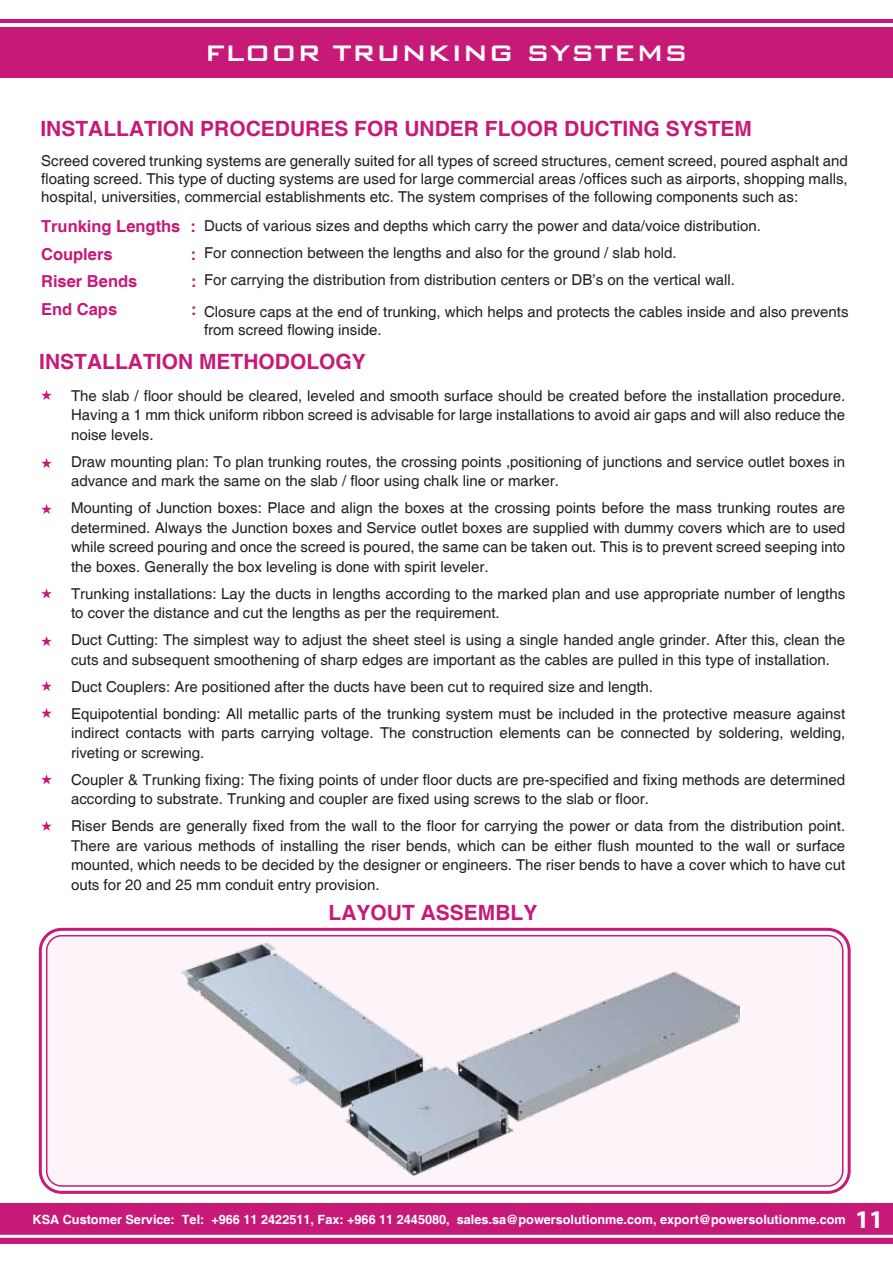
<style>
.page{position:relative;width:893px;height:1263px;background:#fff}
.page>*{position:absolute;margin:0;border:0;box-sizing:border-box;transform-origin:0 0}
.t1{font:500 30px "Bank Gothic BT";color:#fff}
.t2{font:700 21px "Helvetica";color:#c71a78}
.t3{font:700 16.5px/27.6px "Helvetica";color:#c71a78}
.t4{font:15px/19.5px "Helvetica";color:#221f20}
.t5{font:700 12.75px "Helvetica";color:#fff}
.s1{font-family:"Myriad";font-size:25.5px}
</style>
<div class="page">
<div style="left:0;top:27px;width:893px;height:51px;background:#c71a78"></div>
<div style="left:0;top:1203px;width:893px;height:41px;background:#c71a78"></div>
<hr style="left:0;top:19px;width:893px;height:3px;background:#c71a78">
<hr style="left:0;top:1235px;width:893px;height:3px;background:#fff">
<svg style="left:41px;top:390px;width:11px;height:10px"></svg>
<svg style="left:41px;top:458px;width:11px;height:10px"></svg>
<svg style="left:41px;top:504px;width:11px;height:10px"></svg>
<svg style="left:41px;top:588px;width:11px;height:10px"></svg>
<svg style="left:41px;top:636px;width:11px;height:10px"></svg>
<svg style="left:41px;top:681px;width:11px;height:10px"></svg>
<svg style="left:41px;top:708px;width:11px;height:10px"></svg>
<svg style="left:41px;top:774px;width:11px;height:10px"></svg>
<svg style="left:41px;top:821px;width:11px;height:10px"></svg>
<div style="left:39px;top:928px;width:812px;height:266px;border:3px solid #c71a78;border-radius:21px"></div>
<div style="left:47px;top:936px;width:796px;height:250px;background:#fcf4f8;border-radius:15px"></div>
<div style="left:46px;top:935px;width:797px;height:252px;border:2px solid #c71a78;border-radius:15px"></div>
<img style="left:182px;top:942px;width:558px;height:233px">
<h1 class="t1" style="left:205px;top:37px;width:485px">FLOOR TRUNKING SYSTEMS</h1>
<h2 class="t2" style="left:40px;top:116px;width:713px">INSTALLATION PROCEDURES FOR UNDER FLOOR DUCTING SYSTEM</h2>
<p class="t4" style="left:41px;top:152px;width:808px;line-height:18px;text-align:justify">Screed covered trunking systems are generally suited for all types of screed structures, cement screed, poured asphalt and floating screed. This type of ducting systems are used for large commercial areas /offices such as airports, shopping malls, hospital, universities, commercial establishments etc. The system comprises of the following components such as:</p>
<p class="t4" style="left:204px;top:213px;width:558px;line-height:27px">Ducts of various sizes and depths which carry the power and data/voice distribution.<br>For connection between the lengths and also for the ground / slab hold.<br>For carrying the distribution from distribution centers or DB’s on the vertical wall.</p>
<p class="t4" style="left:204px;top:303px;width:646px;line-height:18px">Closure caps at the end of trunking, which helps and protects the cables inside and also prevents from screed flowing inside.</p>
<p class="t3" style="left:41px;top:213px;width:156px">Trunking Lengths :<br>Couplers</p>
<p class="t3" style="left:191px;top:241px;width:7px">:</p>
<p class="t3" style="left:41px;top:268px;width:98px">Riser Bends</p>
<p class="t3" style="left:191px;top:268px;width:7px">:</p>
<p class="t3" style="left:41px;top:296px;width:78px">End Caps</p>
<p class="t3" style="left:191px;top:296px;width:7px">:</p>
<h2 class="t2" style="left:39px;top:349px;width:328px">INSTALLATION METHODOLOGY</h2>
<p class="t4" style="left:71px;top:386px;width:776px;text-align:justify">The slab / floor should be cleared, leveled and smooth surface should be created before the installation procedure.<br>Having a 1 mm thick uniform ribbon screed is advisable for large installations to avoid air gaps and will also reduce the noise levels.</p>
<p class="t4" style="left:71px;top:452px;width:776px">Draw mounting plan: To plan trunking routes, the crossing points ,positioning of junctions and service outlet boxes in advance and mark the same on the slab / floor using chalk line or marker.</p>
<p class="t4" style="left:71px;top:499px;width:776px;text-align:justify">Mounting of Junction boxes: Place and align the boxes at the crossing points before the mass trunking routes are determined. Always the Junction boxes and Service outlet boxes are supplied with dummy covers which are to used while screed pouring and once the screed is poured, the same can be taken out. This is to prevent screed seeping into the boxes. Generally the box leveling is done with spirit leveler.</p>
<p class="t4" style="left:71px;top:584px;width:776px">Trunking installations: Lay the ducts in lengths according to the marked plan and use appropriate number of lengths to cover the distance and cut the lengths as per the requirement.</p>
<p class="t4" style="left:71px;top:631px;width:776px">Duct Cutting: The simplest way to adjust the sheet steel is using a single handed angle grinder. After this, clean the cuts and subsequent smoothening of sharp edges are important as the cables are pulled in this type of installation.</p>
<p class="t4" style="left:71px;top:674px;width:776px;line-height:27px">Duct Couplers: Are positioned after the ducts have been cut to required size and length.<br>Equipotential bonding: All metallic parts of the trunking system must be included in the protective measure against</p>
<p class="t4" style="left:71px;top:724px;width:776px">indirect contacts with parts carrying voltage. The construction elements can be connected by soldering, welding, riveting or screwing.</p>
<p class="t4" style="left:71px;top:770px;width:776px">Coupler &amp; Trunking fixing: The fixing points of under floor ducts are pre-specified and fixing methods are determined according to substrate. Trunking and coupler are fixed using screws to the slab or floor.</p>
<p class="t4" style="left:71px;top:817px;width:776px;text-align:justify">Riser Bends are generally fixed from the wall to the floor for carrying the power or data from the distribution point.<br>There are various methods of installing the riser bends, which can be either flush mounted to the wall or surface mounted, which needs to be decided by the designer or engineers. The riser bends to have a cover which to have cut outs for 20 and 25 mm conduit entry provision.</p>
<h2 class="t2" style="left:328px;top:900px;width:210px">LAYOUT ASSEMBLY</h2>
<p class="t5" style="left:33px;top:1212px;width:852px">KSA Customer Service: Tel: +966 11 2422511, Fax: +966 11 2445080, sales.sa@powersolutionme.com, export@powersolutionme.com <span class="s1">11</span></p>
</div>
